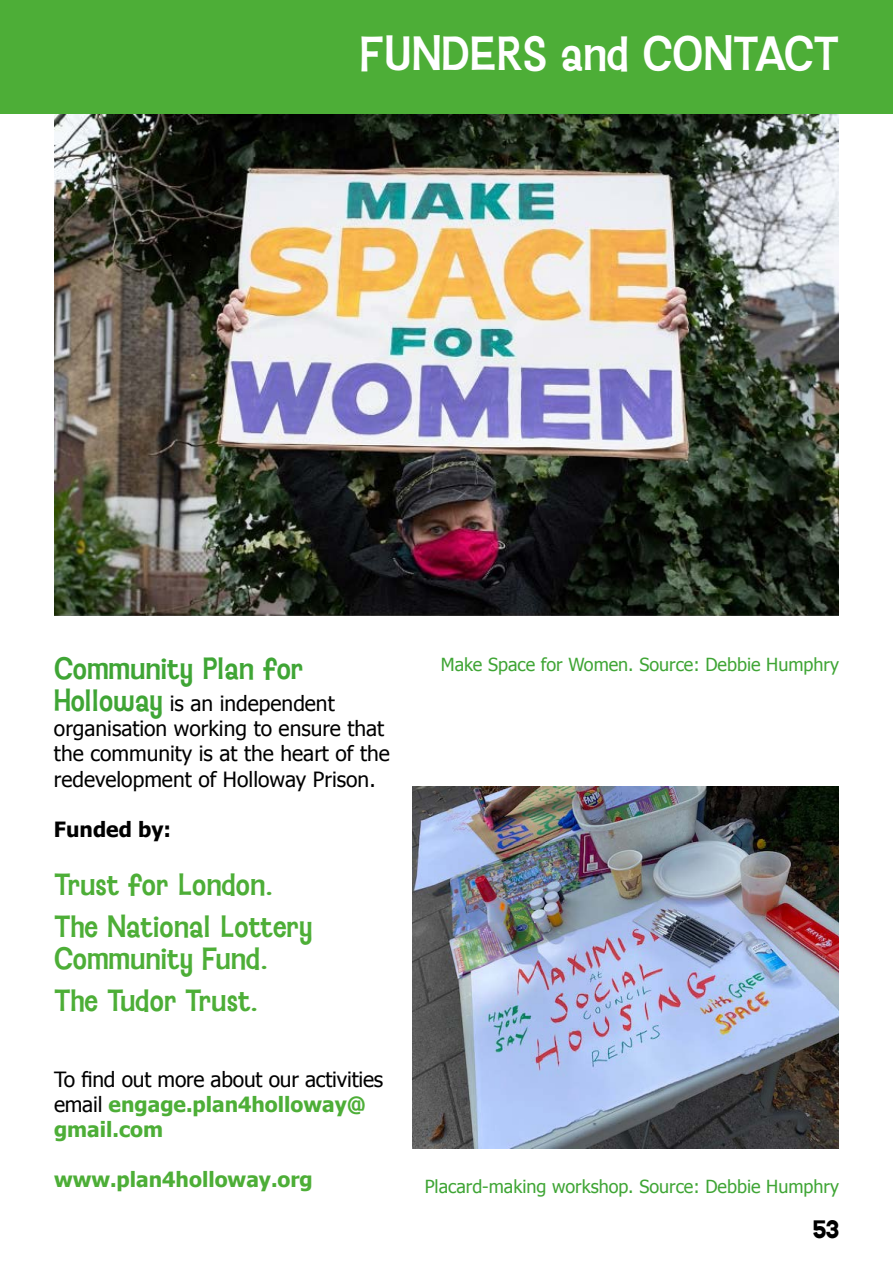
<style>
.page{position:relative;width:893px;height:1263px;background:#fff}
.page>*{position:absolute;margin:0;border:0;box-sizing:border-box;transform-origin:0 0}
.t1{font:42px "Baileywick JF Gothic";color:#fff}
.t2{font:27px/42px "Baileywick JF Gothic";color:#4dae37}
.t3{font:27px "Baileywick JF Gothic";color:#3fa535}
.t4{font:700 24px "Arvo";color:#000}
.t5{font:21px/25.2px "Tahoma";color:#000}
.t6{font:700 21px "Tahoma";color:#4dae37}
.t7{font:700 21px "Tahoma";color:#000}
.t8{font:18px "Tahoma";color:#3fa535}
.s1{font-family:"Baileywick JF Gothic";font-size:27px;color:#3fa535}
.s2{font-weight:700;color:#4dae37}
</style>
<div class="page">
<div style="left:0;top:0;width:893px;height:113px;background:#4dae37"></div>
<img style="left:54px;top:115px;width:785px;height:501px">
<img style="left:412px;top:787px;width:427px;height:361px">
<h1 class="t1" style="left:360px;top:26px;width:480px">FUNDERS and CONTACT</h1>
<p class="t3" style="left:54px;top:650px;width:251px">Community Plan for</p>
<p class="t5" style="left:54px;top:690px;width:337px"><span class="s1">Holloway</span> is an independent organisation working to ensure that the community is at the heart of the redevelopment of Holloway Prison.</p>
<p class="t7" style="left:54px;top:815px;width:119px">Funded by:</p>
<p class="t2" style="left:54px;top:863px;width:260px">Trust for London.<br>The National Lottery</p>
<p class="t2" style="left:54px;top:938px;width:215px">Community Fund.<br>The Tudor Trust.</p>
<p class="t5" style="left:54px;top:1065px;width:331px">To find out more about our activities email <span class="s2">engage.plan4holloway@ gmail.com</span></p>
<p class="t6" style="left:54px;top:1165px;width:260px">www.plan4holloway.org</p>
<p class="t8" style="left:441px;top:652px;width:400px">Make Space for Women. Source: Debbie Humphry</p>
<p class="t8" style="left:425px;top:1174px;width:416px">Placard-making workshop. Source: Debbie Humphry</p>
<p class="t4" style="left:812px;top:1214px;width:28px">53</p>
</div>
